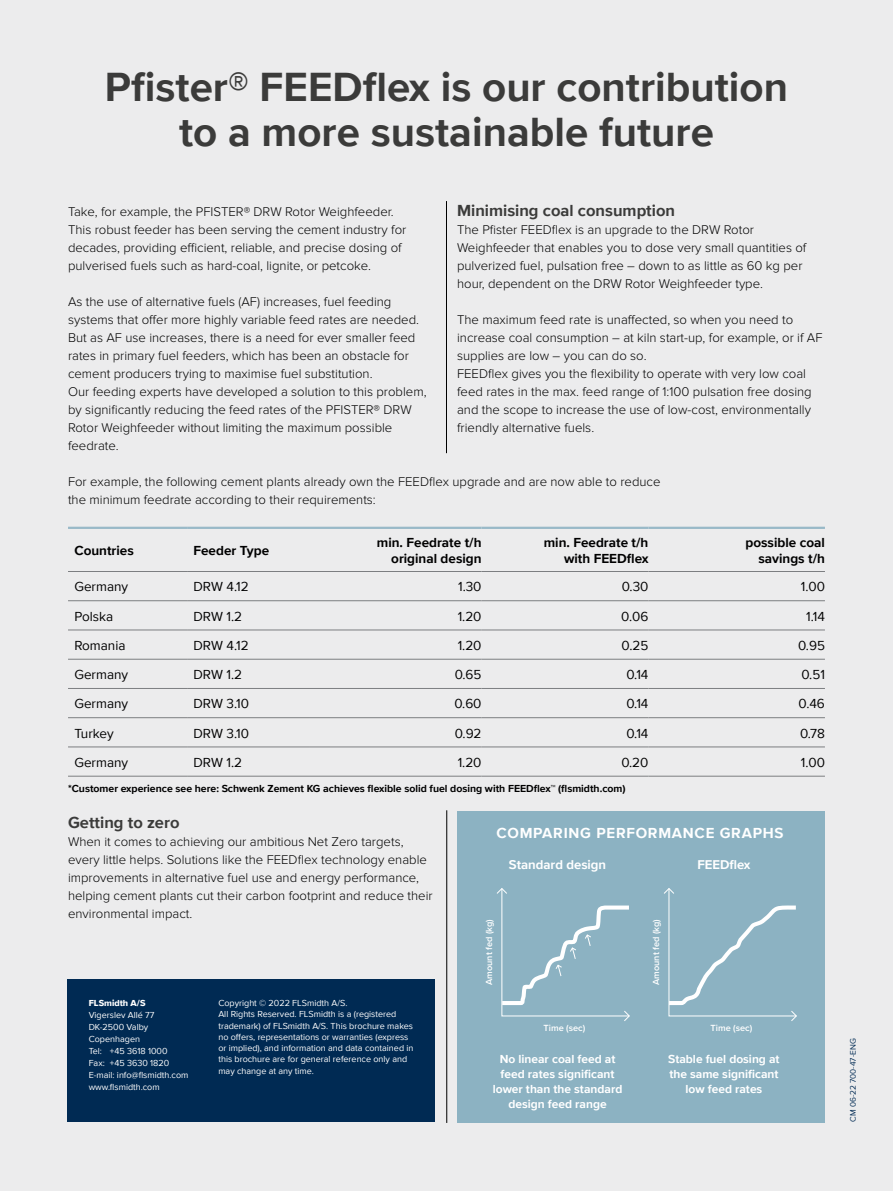
<style>
.page{position:relative;width:893px;height:1191px;background:#ececed}
.page>*{position:absolute;margin:0;border:0;box-sizing:border-box;transform-origin:0 0}
.t1{font:700 42px/45px "Proxima Nova";color:#3b3b3a;text-align:center}
.t2{font:700 16.5px "Proxima Nova";color:#3b3b3a}
.t3{font:700 15px "Proxima Nova";letter-spacing:.05em;color:#fff}
.t4{font:13.5px "Proxima Nova";color:#000}
.t5{font:700 13.5px/16.5px "Proxima Nova";color:#000;text-align:right}
.t6{font:300 13.2px/18px "Proxima Nova";color:#000}
.t7{font:700 13.2px "Proxima Nova";color:#fff}
.t8{font:700 12px/15px "Proxima Nova";color:#fff;text-align:center}
.t9{font:700 10.5px "Proxima Nova";color:#000}
.t10{font:600 9.15px "Proxima Nova";color:#fff}
.t11{font:9px/12px "Proxima Nova";color:#fff}
.t12{font:9px "Proxima Nova Extrabld";color:#fff}
.t13{font:8.25px "Proxima Nova";color:#002a53}
</style>
<div class="page">
<hr style="left:68px;top:527px;width:119px;height:2px;background:#99b9c8">
<hr style="left:187px;top:527px;width:122px;height:2px;background:#99b9c8">
<hr style="left:309px;top:527px;width:173px;height:2px;background:#99b9c8">
<hr style="left:482px;top:527px;width:166px;height:2px;background:#99b9c8">
<hr style="left:648px;top:527px;width:177px;height:2px;background:#99b9c8">
<hr style="left:68px;top:571px;width:119px;height:1px;background:#7c7e81">
<hr style="left:187px;top:571px;width:122px;height:1px;background:#7c7e81">
<hr style="left:309px;top:571px;width:173px;height:1px;background:#7c7e81">
<hr style="left:482px;top:571px;width:166px;height:1px;background:#7c7e81">
<hr style="left:648px;top:571px;width:177px;height:1px;background:#7c7e81">
<hr style="left:68px;top:600px;width:119px;height:1px;background:#7c7e81">
<hr style="left:187px;top:600px;width:122px;height:1px;background:#7c7e81">
<hr style="left:309px;top:600px;width:173px;height:1px;background:#7c7e81">
<hr style="left:482px;top:600px;width:166px;height:1px;background:#7c7e81">
<hr style="left:648px;top:600px;width:177px;height:1px;background:#7c7e81">
<hr style="left:68px;top:629px;width:119px;height:1px;background:#7c7e81">
<hr style="left:187px;top:629px;width:122px;height:1px;background:#7c7e81">
<hr style="left:309px;top:629px;width:173px;height:1px;background:#7c7e81">
<hr style="left:482px;top:629px;width:166px;height:1px;background:#7c7e81">
<hr style="left:648px;top:629px;width:177px;height:1px;background:#7c7e81">
<hr style="left:68px;top:659px;width:119px;height:1px;background:#7c7e81">
<hr style="left:187px;top:659px;width:122px;height:1px;background:#7c7e81">
<hr style="left:309px;top:659px;width:173px;height:1px;background:#7c7e81">
<hr style="left:482px;top:659px;width:166px;height:1px;background:#7c7e81">
<hr style="left:648px;top:659px;width:177px;height:1px;background:#7c7e81">
<hr style="left:68px;top:688px;width:119px;height:1px;background:#7c7e81">
<hr style="left:187px;top:688px;width:122px;height:1px;background:#7c7e81">
<hr style="left:309px;top:688px;width:173px;height:1px;background:#7c7e81">
<hr style="left:482px;top:688px;width:166px;height:1px;background:#7c7e81">
<hr style="left:648px;top:688px;width:177px;height:1px;background:#7c7e81">
<hr style="left:68px;top:717px;width:119px;height:1px;background:#7c7e81">
<hr style="left:187px;top:717px;width:122px;height:1px;background:#7c7e81">
<hr style="left:309px;top:717px;width:173px;height:1px;background:#7c7e81">
<hr style="left:482px;top:717px;width:166px;height:1px;background:#7c7e81">
<hr style="left:648px;top:717px;width:177px;height:1px;background:#7c7e81">
<hr style="left:68px;top:746px;width:119px;height:1px;background:#7c7e81">
<hr style="left:187px;top:746px;width:122px;height:1px;background:#7c7e81">
<hr style="left:309px;top:746px;width:173px;height:1px;background:#7c7e81">
<hr style="left:482px;top:746px;width:166px;height:1px;background:#7c7e81">
<hr style="left:648px;top:746px;width:177px;height:1px;background:#7c7e81">
<hr style="left:68px;top:776px;width:119px;height:1px;background:#7c7e81">
<hr style="left:187px;top:776px;width:122px;height:1px;background:#7c7e81">
<hr style="left:309px;top:776px;width:173px;height:1px;background:#7c7e81">
<hr style="left:482px;top:776px;width:166px;height:1px;background:#7c7e81">
<hr style="left:648px;top:776px;width:177px;height:1px;background:#7c7e81">
<hr style="left:446px;top:201px;width:1px;height:252px;background:#000">
<div style="left:67px;top:979px;width:368px;height:143px;background:#002a53"></div>
<hr style="left:446px;top:810px;width:1px;height:313px;background:#000">
<div style="left:457px;top:811px;width:368px;height:312px;background:#8cb2c2"></div>
<svg style="left:496px;top:888px;width:134px;height:133px"></svg>
<svg style="left:664px;top:888px;width:133px;height:133px"></svg>
<h1 class="t1" style="left:105px;top:64px;width:685px">Pfister® FEEDflex is our contribution to a more sustainable future</h1>
<p class="t6" style="left:68px;top:203px;width:340px">Take, for example, the PFISTER® DRW Rotor Weighfeeder.<br>This robust feeder has been serving the cement industry for decades, providing efficient, reliable, and precise dosing of pulverised fuels such as hard-coal, lignite, or petcoke.</p>
<p class="t6" style="left:68px;top:293px;width:360px">As the use of alternative fuels (AF) increases, fuel feeding systems that offer more highly variable feed rates are needed.<br>But as AF use increases, there is a need for ever smaller feed rates in primary fuel feeders, which has been an obstacle for cement producers trying to maximise fuel substitution.<br>Our feeding experts have developed a solution to this problem, by significantly reducing the feed rates of the PFISTER® DRW Rotor Weighfeeder without limiting the maximum possible feedrate.</p>
<p class="t2" style="left:457px;top:198px;width:219px">Minimising coal consumption</p>
<p class="t6" style="left:457px;top:221px;width:351px">The Pfister FEEDflex is an upgrade to the DRW Rotor Weighfeeder that enables you to dose very small quantities of pulverized fuel, pulsation free – down to as little as 60 kg per hour, dependent on the DRW Rotor Weighfeeder type.</p>
<p class="t6" style="left:457px;top:311px;width:367px">The maximum feed rate is unaffected, so when you need to increase coal consumption – at kiln start-up, for example, or if AF supplies are low – you can do so.<br>FEEDflex gives you the flexibility to operate with very low coal feed rates in the max. feed range of 1:100 pulsation free dosing and the scope to increase the use of low-cost, environmentally friendly alternative fuels.</p>
<p class="t6" style="left:68px;top:473px;width:594px">For example, the following cement plants already own the FEEDflex upgrade and are now able to reduce the minimum feedrate according to their requirements:</p>
<p class="t5" style="left:74px;top:542px;width:61px">Countries</p>
<p class="t5" style="left:193px;top:542px;width:77px">Feeder Type</p>
<p class="t5" style="left:377px;top:533px;width:106px">min. Feedrate t/h original design</p>
<p class="t5" style="left:544px;top:533px;width:106px">min. Feedrate t/h with FEEDflex</p>
<p class="t5" style="left:745px;top:533px;width:81px">possible coal savings t/h</p>
<p class="t4" style="left:74px;top:577px;width:55px">Germany</p>
<p class="t4" style="left:193px;top:577px;width:57px">DRW 4.12</p>
<p class="t4" style="left:458px;top:577px;width:25px">1.30</p>
<p class="t4" style="left:622px;top:577px;width:28px">0.30</p>
<p class="t4" style="left:801px;top:577px;width:26px">1.00</p>
<p class="t4" style="left:74px;top:606px;width:40px">Polska</p>
<p class="t4" style="left:193px;top:606px;width:50px">DRW 1.2</p>
<p class="t4" style="left:458px;top:606px;width:25px">1.20</p>
<p class="t4" style="left:621px;top:606px;width:29px">0.06</p>
<p class="t4" style="left:806px;top:606px;width:20px">1.14</p>
<p class="t4" style="left:74px;top:635px;width:53px">Romania</p>
<p class="t4" style="left:193px;top:635px;width:57px">DRW 4.12</p>
<p class="t4" style="left:458px;top:635px;width:25px">1.20</p>
<p class="t4" style="left:622px;top:635px;width:28px">0.25</p>
<p class="t4" style="left:798px;top:635px;width:28px">0.95</p>
<p class="t4" style="left:74px;top:664px;width:55px">Germany</p>
<p class="t4" style="left:193px;top:664px;width:50px">DRW 1.2</p>
<p class="t4" style="left:455px;top:664px;width:28px">0.65</p>
<p class="t4" style="left:626px;top:664px;width:24px">0.14</p>
<p class="t4" style="left:801px;top:664px;width:25px">0.51</p>
<p class="t4" style="left:74px;top:694px;width:55px">Germany</p>
<p class="t4" style="left:193px;top:694px;width:57px">DRW 3.10</p>
<p class="t4" style="left:454px;top:694px;width:29px">0.60</p>
<p class="t4" style="left:626px;top:694px;width:24px">0.14</p>
<p class="t4" style="left:798px;top:694px;width:28px">0.46</p>
<p class="t4" style="left:74px;top:723px;width:41px">Turkey</p>
<p class="t4" style="left:193px;top:723px;width:57px">DRW 3.10</p>
<p class="t4" style="left:455px;top:723px;width:28px">0.92</p>
<p class="t4" style="left:626px;top:723px;width:24px">0.14</p>
<p class="t4" style="left:800px;top:723px;width:26px">0.78</p>
<p class="t4" style="left:74px;top:752px;width:55px">Germany</p>
<p class="t4" style="left:193px;top:752px;width:50px">DRW 1.2</p>
<p class="t4" style="left:458px;top:752px;width:25px">1.20</p>
<p class="t4" style="left:621px;top:752px;width:29px">0.20</p>
<p class="t4" style="left:801px;top:752px;width:26px">1.00</p>
<p class="t9" style="left:68px;top:781px;width:559px">*Customer experience see here: Schwenk Zement KG achieves flexible solid fuel dosing with FEEDflex™ (flsmidth.com)</p>
<p class="t2" style="left:68px;top:810px;width:113px">Getting to zero</p>
<p class="t6" style="left:68px;top:833px;width:366px">When it comes to achieving our ambitious Net Zero targets, every little helps. Solutions like the FEEDflex technology enable improvements in alternative fuel use and energy performance, helping cement plants cut their carbon footprint and reduce their environmental impact.</p>
<p class="t12" style="left:89px;top:996px;width:58px">FLSmidth A/S</p>
<p class="t11" style="left:89px;top:1008px;width:101px">Vigerslev Allé 77<br>DK-2500 Valby<br>Copenhagen<br>Tel: +45 3618 1000<br>Fax: +45 3630 1820<br>E-mail: info@flsmidth.com www.flsmidth.com</p>
<p class="t11" style="left:218px;top:997px;width:197px;line-height:11.2px">Copyright © 2022 FLSmidth A/S.<br>All Rights Reserved. FLSmidth is a (registered trademark) of FLSmidth A/S. This brochure makes no offers, representations or warranties (express or implied), and information and data contained in this brochure are for general reference only and may change at any time.</p>
<p class="t3" style="left:496px;top:821px;width:289px">COMPARING PERFORMANCE GRAPHS</p>
<p class="t7" style="left:509px;top:854px;width:99px">Standard design</p>
<p class="t7" style="left:697px;top:854px;width:55px">FEEDflex</p>
<p class="t10" style="left:482px;top:985px;width:67px;rotate:-90deg">Amount fed (kg)</p>
<p class="t10" style="left:649px;top:985px;width:67px;rotate:-90deg">Amount fed (kg)</p>
<p class="t10" style="left:543px;top:1020px;width:43px">Time (sec)</p>
<p class="t10" style="left:710px;top:1020px;width:43px">Time (sec)</p>
<p class="t8" style="left:493px;top:1051px;width:131px">No linear coal feed at feed rates significant lower than the standard design feed range</p>
<p class="t8" style="left:668px;top:1051px;width:113px">Stable fuel dosing at the same significant low feed rates</p>
<p class="t13" style="left:847px;top:1121px;width:85px;rotate:-90deg">CM 06-22 700-47-ENG</p>
</div>
